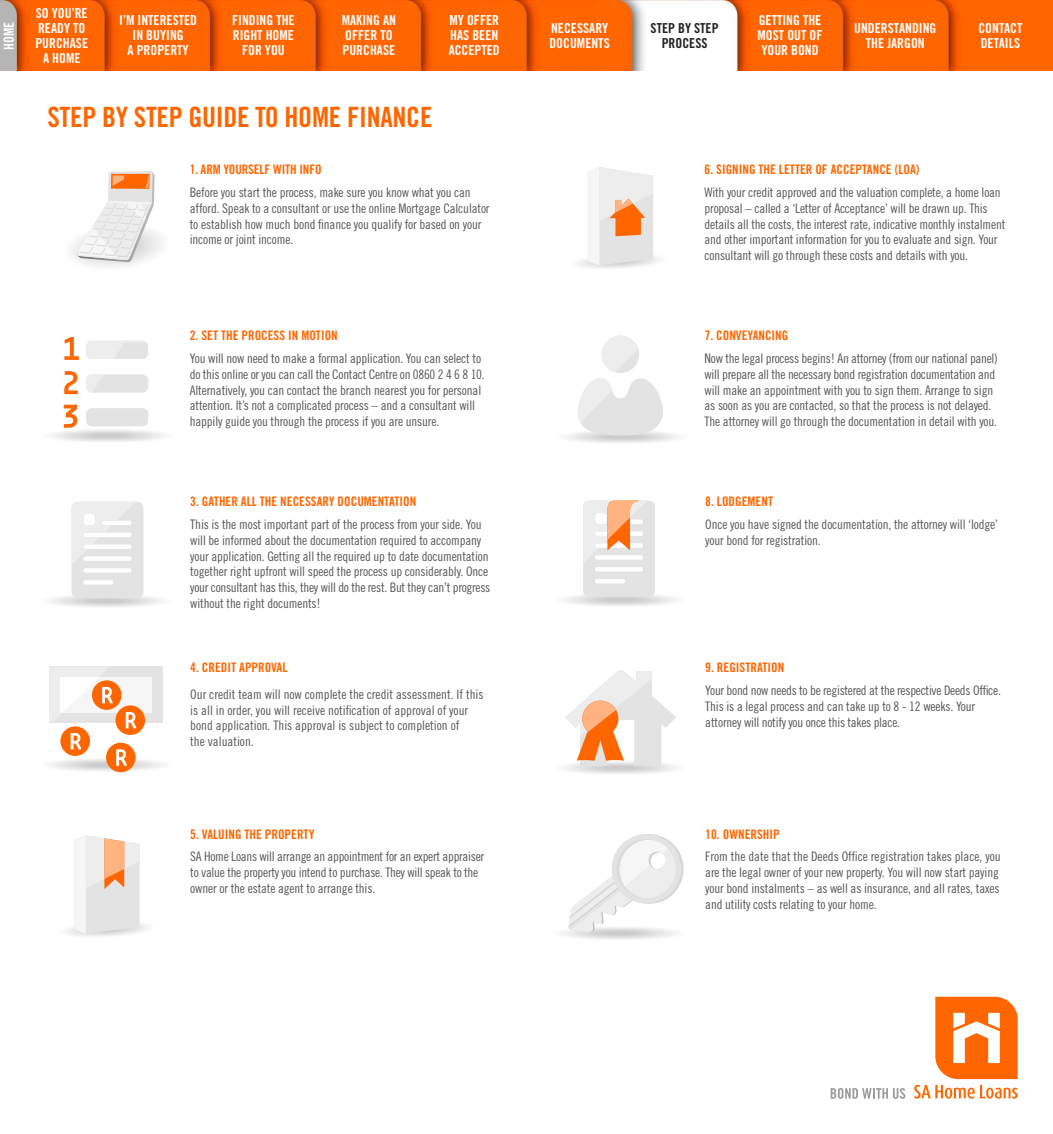
<style>
.page{position:relative;width:1053px;height:1134px;background:#fff}
.page>*{position:absolute;margin:0;border:0;box-sizing:border-box;transform-origin:0 0}
.t1{font:28px "Trade Gothic LT Std Bd Cn 20";letter-spacing:-.01em;color:#f60}
.t2{font:13.75px/15px "Trade Gothic LT Std Bd Cn 20";color:#fff;text-align:center}
.t3{font:13.75px/15px "Trade Gothic LT Std Bd Cn 20";color:#222221;text-align:center}
.t4{font:13.12px/15.8px "Trade Gothic LT Std Cn 18";letter-spacing:-.01em;color:#585857}
.t5{font:13.12px "Trade Gothic LT Std Bd Cn 20";color:#f60}
</style>
<div class="page">
<svg style="left:76px;top:171px;width:79px;height:91px"></svg>
<svg style="left:86px;top:341px;width:62px;height:85px"></svg>
<svg style="left:64px;top:371px;width:14px;height:23px"></svg>
<svg style="left:64px;top:337px;width:15px;height:23px"></svg>
<svg style="left:64px;top:405px;width:13px;height:23px"></svg>
<svg style="left:72px;top:502px;width:71px;height:96px"></svg>
<img style="left:51px;top:666px;width:112px;height:107px">
<div style="left:49px;top:666px;width:113px;height:57px;background:#e3e3e3"></div>
<div style="left:60px;top:677px;width:92px;height:35px;background:#f6f6f6"></div>
<div style="left:60px;top:726px;width:30px;height:30px;background:#f60;border-radius:50%"></div>
<svg style="left:71px;top:733px;width:10px;height:16px"></svg>
<div style="left:92px;top:680px;width:29px;height:30px;background:#f60;border-radius:50%"></div>
<svg style="left:59px;top:677px;width:54px;height:36px"></svg>
<div style="left:115px;top:705px;width:30px;height:30px;background:#f60;border-radius:50%"></div>
<svg style="left:126px;top:712px;width:10px;height:16px"></svg>
<div style="left:106px;top:743px;width:30px;height:29px;background:#f60;border-radius:50%"></div>
<svg style="left:116px;top:749px;width:11px;height:17px"></svg>
<svg style="left:568px;top:834px;width:116px;height:98px"></svg>
<svg style="left:565px;top:670px;width:111px;height:96px"></svg>
<img style="left:565px;top:500px;width:111px;height:106px">
<svg style="left:583px;top:501px;width:72px;height:96px"></svg>
<svg style="left:575px;top:336px;width:90px;height:99px"></svg>
<svg style="left:587px;top:167px;width:66px;height:98px"></svg>
<svg style="left:74px;top:835px;width:65px;height:98px"></svg>
<img style="left:0;top:0;width:1052px;height:71px">
<svg style="left:914px;top:1085px;width:103px;height:13px"></svg>
<svg style="left:935px;top:997px;width:82px;height:82px"></svg>
<svg style="left:830px;top:1088px;width:75px;height:11px"></svg>
<p class="t2" style="left:1px;top:50px;width:30px;rotate:-90deg">HOME</p>
<p class="t2" style="left:35px;top:5px;width:54px">SO YOU’RE<br>READY TO<br>PURCHASE<br>A HOME</p>
<p class="t2" style="left:119px;top:13px;width:79px">I’M INTERESTED<br>IN BUYING<br>A PROPERTY</p>
<p class="t2" style="left:232px;top:13px;width:64px">FINDING THE<br>RIGHT HOME<br>FOR YOU</p>
<p class="t2" style="left:342px;top:13px;width:56px;text-align:left">MAKING AN<br>OFFER TO<br>PURCHASE</p>
<p class="t2" style="left:448px;top:13px;width:53px;text-align:justify">MY OFFER HAS BEEN ACCEPTED</p>
<p class="t2" style="left:549px;top:21px;width:62px;text-align:left">NECESSARY<br>DOCUMENTS</p>
<p class="t3" style="left:650px;top:21px;width:69px">STEP BY STEP<br>PROCESS</p>
<p class="t2" style="left:978px;top:20px;width:46px;text-align:left">CONTACT<br>DETAILS</p>
<p class="t2" style="left:757px;top:13px;width:66px;text-align:justify">GETTING THE MOST OUT OF YOUR BOND</p>
<p class="t2" style="left:854px;top:20px;width:84px">UNDERSTANDING<br>THE JARGON</p>
<h1 class="t1" style="left:47px;top:100px;width:386px">STEP BY STEP GUIDE TO HOME FINANCE</h1>
<p class="t5" style="left:190px;top:162px;width:133px">1. ARM YOURSELF WITH INFO</p>
<p class="t4" style="left:190px;top:184px;width:301px">Before you start the process, make sure you know what you can afford. Speak to a consultant or use the online Mortgage Calculator to establish how much bond finance you qualify for based on your income or joint income.</p>
<p class="t5" style="left:704px;top:162px;width:216px">6. SIGNING THE LETTER OF ACCEPTANCE (LOA)</p>
<p class="t4" style="left:704px;top:184px;width:302px">With your credit approved and the valuation complete, a home loan proposal – called a ‘Letter of Acceptance’ will be drawn up. This details all the costs, the interest rate, indicative monthly instalment and other important information for you to evaluate and sign. Your consultant will go through these costs and details with you.</p>
<p class="t5" style="left:190px;top:328px;width:149px">2. SET THE PROCESS IN MOTION</p>
<p class="t4" style="left:190px;top:350px;width:296px">You will now need to make a formal application. You can select to do this online or you can call the Contact Centre on 0860 2 4 6 8 10.<br>Alternatively, you can contact the branch nearest you for personal attention. It’s not a complicated process – and a consultant will happily guide you through the process if you are unsure.</p>
<p class="t5" style="left:190px;top:494px;width:227px">3. GATHER ALL THE NECESSARY DOCUMENTATION</p>
<p class="t4" style="left:190px;top:516px;width:301px">This is the most important part of the process from your side. You will be informed about the documentation required to accompany your application. Getting all the required up to date documentation together right upfront will speed the process up considerably. Once your consultant has this, they will do the rest. But they can’t progress without the right documents!</p>
<p class="t5" style="left:190px;top:660px;width:99px">4. CREDIT APPROVAL</p>
<p class="t4" style="left:190px;top:686px;width:295px">Our credit team will now complete the credit assessment. If this is all in order, you will receive notification of approval of your bond application. This approval is subject to completion of<br>the valuation.</p>
<p class="t5" style="left:704px;top:328px;width:85px">7. CONVEYANCING</p>
<p class="t4" style="left:704px;top:350px;width:295px">Now the legal process begins! An attorney (from our national panel) will prepare all the necessary bond registration documentation and will make an appointment with you to sign them. Arrange to sign as soon as you are contacted, so that the process is not delayed.<br>The attorney will go through the documentation in detail with you.</p>
<p class="t5" style="left:705px;top:494px;width:69px">8. LODGEMENT</p>
<p class="t4" style="left:705px;top:516px;width:294px">Once you have signed the documentation, the attorney will ‘lodge’ your bond for registration.</p>
<p class="t5" style="left:705px;top:660px;width:80px">9. REGISTRATION</p>
<p class="t4" style="left:705px;top:682px;width:297px">Your bond now needs to be registered at the respective Deeds Office.<br>This is a legal process and can take up to 8 - 12 weeks. Your attorney will notify you once this takes place.</p>
<p class="t5" style="left:190px;top:826px;width:126px">5. VALUING THE PROPERTY</p>
<p class="t4" style="left:190px;top:849px;width:295px">SA Home Loans will arrange an appointment for an expert appraiser to value the property you intend to purchase. They will speak to the owner or the estate agent to arrange this.</p>
<p class="t5" style="left:705px;top:826px;width:76px">10. OWNERSHIP</p>
<p class="t4" style="left:705px;top:849px;width:297px">From the date that the Deeds Office registration takes place, you are the legal owner of your new property. You will now start paying your bond instalments – as well as insurance, and all rates, taxes and utility costs relating to your home.</p>
</div>
